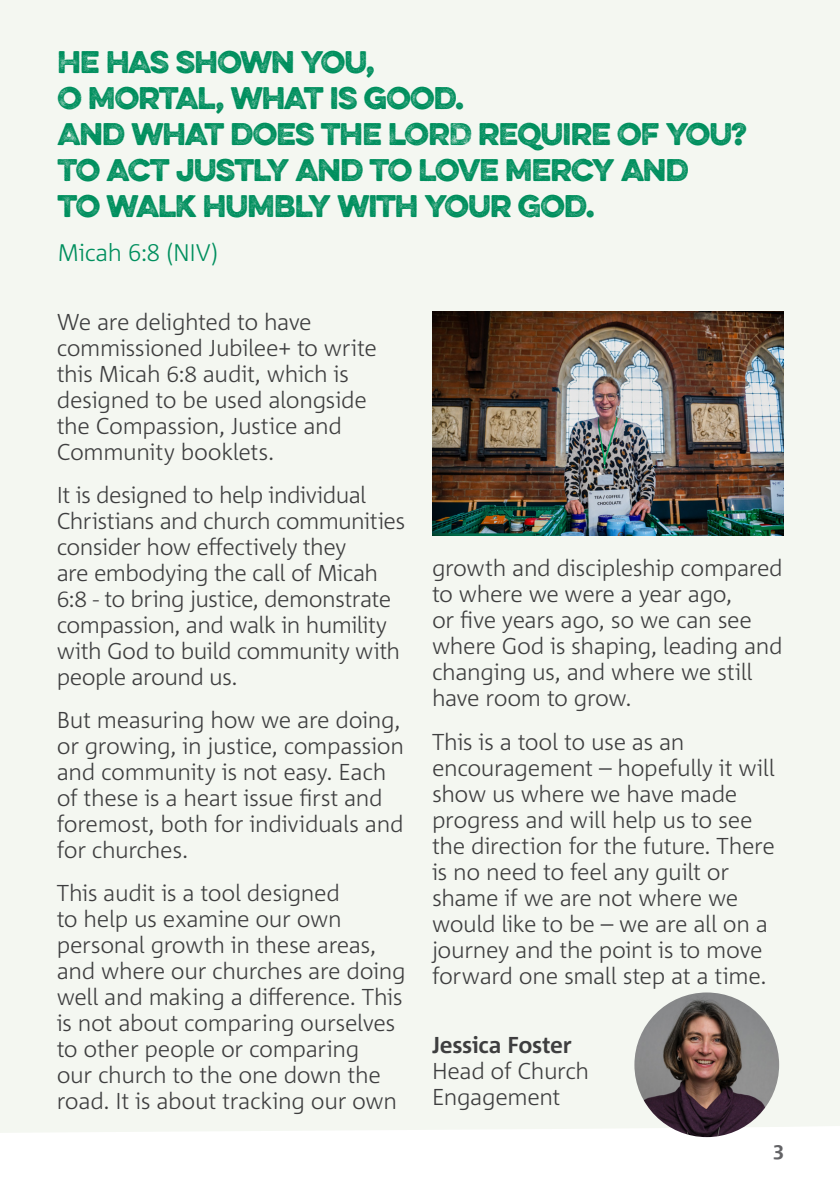
<style>
.page{position:relative;width:840px;height:1191px;background:#fff}
.page>*{position:absolute;margin:0;border:0;box-sizing:border-box;transform-origin:0 0}
.c_head_14_16pt{font:28px/36px "Eveleth Dot";letter-spacing:-.035em;color:#008f5e}
.c_head_14_16pt-2{font:300 24px "Corpid C1";letter-spacing:-.02em;color:#008f5e}
.body-11_5_13{font:300 23px/26px "Corpid C1";letter-spacing:-.02em;color:#3e3e3f}
.t1{font:700 20px "Corpid C1";color:#636366}
.s1{font-weight:700}
</style>
<div class="page">
<div style="left:0;top:0;width:839px;height:1138px;background:#f4f7f1"></div>
<img style="left:432px;top:312px;width:350px;height:224px">
<img style="left:634px;top:992px;width:144px;height:145px;border-radius:72px">
<p class="c_head_14_16pt" style="left:57px;top:43px;width:691px">HE HAS SHOWN YOU,<br>O MORTAL, WHAT IS GOOD.<br>AND WHAT DOES THE LORD REQUIRE OF YOU?<br>TO ACT JUSTLY AND TO LOVE MERCY AND<br>TO WALK HUMBLY WITH YOUR GOD.</p>
<p class="c_head_14_16pt-2" style="left:57px;top:237px;width:162px">Micah 6:8 (NIV)</p>
<p class="body-11_5_13" style="left:57px;top:308px;width:321px">We are delighted to have commissioned Jubilee+ to write this Micah 6:8 audit, which is designed to be used alongside the Compassion, Justice and<br>Community booklets.</p>
<p class="body-11_5_13" style="left:57px;top:481px;width:350px">It is designed to help individual<br>Christians and church communities consider how effectively they<br>are embodying the call of Micah<br>6:8 - to bring justice, demonstrate compassion, and walk in humility with God to build community with people around us.</p>
<p class="body-11_5_13" style="left:57px;top:706px;width:349px">But measuring how we are doing, or growing, in justice, compassion and community is not easy. Each of these is a heart issue first and foremost, both for individuals and for churches.</p>
<p class="body-11_5_13" style="left:57px;top:879px;width:350px">This audit is a tool designed<br>to help us examine our own personal growth in these areas, and where our churches are doing well and making a difference. This is not about comparing ourselves to other people or comparing<br>our church to the one down the road. It is about tracking our own</p>
<p class="body-11_5_13" style="left:432px;top:554px;width:352px">growth and discipleship compared to where we were a year ago,<br>or five years ago, so we can see where God is shaping, leading and changing us, and where we still have room to grow.</p>
<p class="body-11_5_13" style="left:432px;top:728px;width:344px">This is a tool to use as an encouragement – hopefully it will show us where we have made progress and will help us to see the direction for the future. There is no need to feel any guilt or shame if we are not where we would like to be – we are all on a journey and the point is to move forward one small step at a time.</p>
<p class="body-11_5_13" style="left:432px;top:1031px;width:159px"><span class="s1">Jessica Foster<br></span>Head of Church<br>Engagement</p>
<p class="t1" style="left:772px;top:1137px;width:12px">3</p>
</div>
